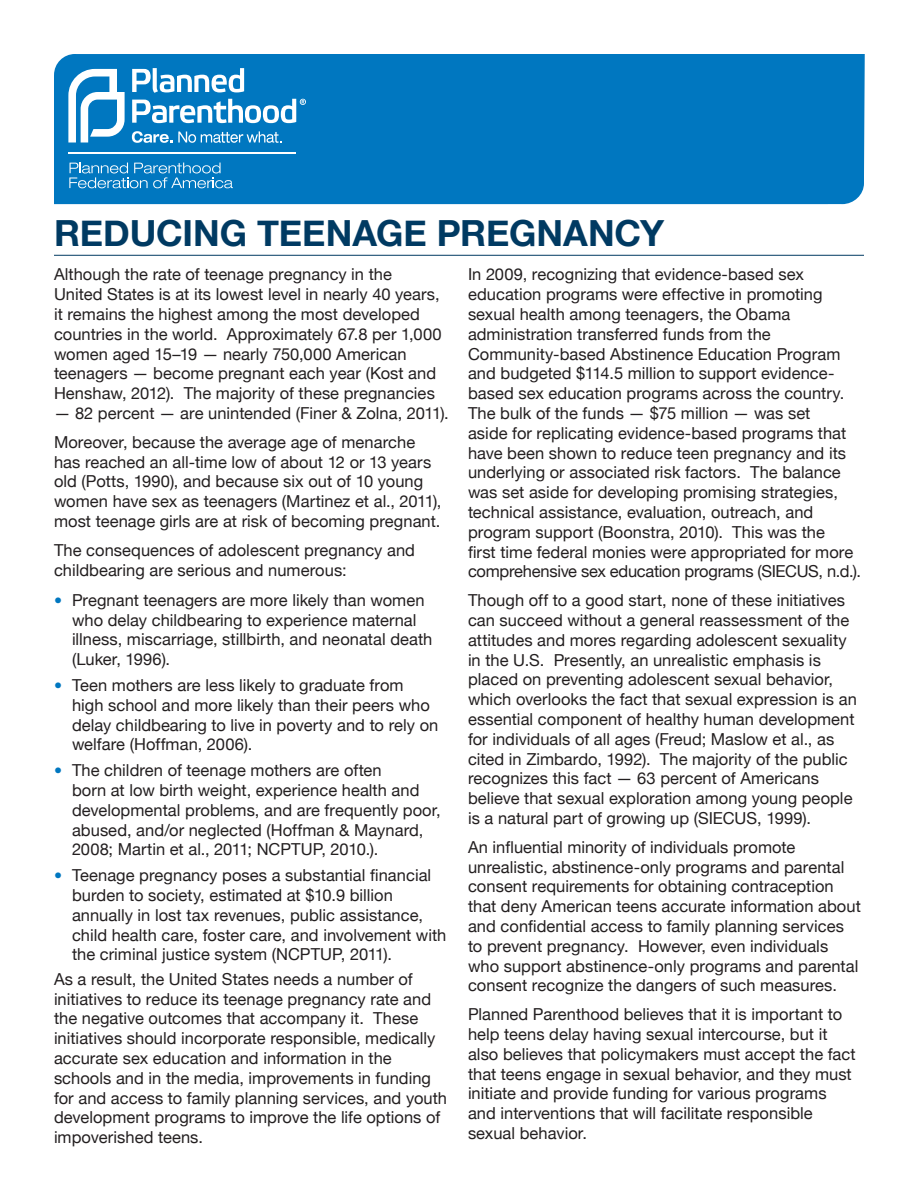
<style>
.page{position:relative;width:918px;height:1188px;background:#fff}
.page>*{position:absolute;margin:0;border:0;box-sizing:border-box;transform-origin:0 0}
.t1{font:700 36px "Helvetica Neue";letter-spacing:-.005em;color:#003a62}
.Body{font:16.5px/19.8px "Helvetica Neue";color:#231f20}
.Bullet{font:16.5px/19.8px "Helvetica Neue";color:#231f20}
.s1{font-weight:700;font-size:16.2px;color:#0077c0}
</style>
<div class="page">
<div style="left:54px;top:54px;width:811px;height:150px;background:#0077c0"></div>
<hr style="left:68px;top:152px;width:228px;height:2px;background:#fff">
<svg style="left:68px;top:69px;width:57px;height:74px"></svg>
<svg style="left:132px;top:131px;width:149px;height:12px;background:#4fa0d3"></svg>
<svg style="left:132px;top:68px;width:112px;height:25px"></svg>
<svg style="left:132px;top:99px;width:174px;height:24px"></svg>
<svg style="left:69px;top:163px;width:164px;height:25px;background:#3492cc"></svg>
<hr style="left:54px;top:255px;width:810px;height:1px;background:#003a62">
<p class="t1" style="left:54px;top:211px;width:612px">REDUCING TEENAGE PREGNANCY</p>
<p class="Body" style="left:54px;top:264px;width:389px">Although the rate of teenage pregnancy in the United States is at its lowest level in nearly 40 years, it remains the highest among the most developed countries in the world. Approximately 67.8 per 1,000 women aged 15–19 — nearly 750,000 American teenagers — become pregnant each year (Kost and Henshaw, 2012). The majority of these pregnancies</p>
<p class="Body" style="left:54px;top:403px;width:396px">— 82 percent — are unintended (Finer &amp; Zolna, 2011).</p>
<p class="Body" style="left:54px;top:432px;width:389px">Moreover, because the average age of menarche has reached an all-time low of about 12 or 13 years old (Potts, 1990), and because six out of 10 young women have sex as teenagers (Martinez et al., 2011), most teenage girls are at risk of becoming pregnant.</p>
<p class="Body" style="left:54px;top:540px;width:363px">The consequences of adolescent pregnancy and childbearing are serious and numerous:</p>
<p class="Bullet" style="left:72px;top:590px;width:362px;text-indent:-18px"><span class="s1">•</span> Pregnant teenagers are more likely than women who delay childbearing to experience maternal illness, miscarriage, stillbirth, and neonatal death (Luker, 1996).</p>
<p class="Bullet" style="left:72px;top:675px;width:368px;text-indent:-18px"><span class="s1">•</span> Teen mothers are less likely to graduate from high school and more likely than their peers who delay childbearing to live in poverty and to rely on welfare (Hoffman, 2006).</p>
<p class="Bullet" style="left:72px;top:760px;width:370px;text-indent:-18px"><span class="s1">•</span> The children of teenage mothers are often<br>born at low birth weight, experience health and developmental problems, and are frequently poor, abused, and/or neglected (Hoffman &amp; Maynard, 2008; Martin et al., 2011; NCPTUP, 2010.).</p>
<p class="Bullet" style="left:72px;top:865px;width:376px;text-indent:-18px"><span class="s1">•</span> Teenage pregnancy poses a substantial financial burden to society, estimated at $10.9 billion annually in lost tax revenues, public assistance, child health care, foster care, and involvement with the criminal justice system (NCPTUP, 2011).</p>
<p class="Body" style="left:54px;top:969px;width:395px">As a result, the United States needs a number of initiatives to reduce its teenage pregnancy rate and the negative outcomes that accompany it. These initiatives should incorporate responsible, medically accurate sex education and information in the schools and in the media, improvements in funding for and access to family planning services, and youth development programs to improve the life options of impoverished teens.</p>
<p class="Body" style="left:468px;top:264px;width:395px">In 2009, recognizing that evidence-based sex education programs were effective in promoting sexual health among teenagers, the Obama administration transferred funds from the Community-based Abstinence Education Program and budgeted $114.5 million to support evidence&shy;based sex education programs across the country.<br>The bulk of the funds — $75 million — was set<br>aside for replicating evidence-based programs that have been shown to reduce teen pregnancy and its underlying or associated risk factors. The balance was set aside for developing promising strategies, technical assistance, evaluation, outreach, and program support (Boonstra, 2010). This was the<br>first time federal monies were appropriated for more comprehensive sex education programs (SIECUS, n.d.).</p>
<p class="Body" style="left:468px;top:590px;width:390px">Though off to a good start, none of these initiatives can succeed without a general reassessment of the attitudes and mores regarding adolescent sexuality in the U.S. Presently, an unrealistic emphasis is placed on preventing adolescent sexual behavior, which overlooks the fact that sexual expression is an essential component of healthy human development for individuals of all ages (Freud; Maslow et al., as cited in Zimbardo, 1992). The majority of the public recognizes this fact — 63 percent of Americans believe that sexual exploration among young people is a natural part of growing up (SIECUS, 1999).</p>
<p class="Body" style="left:468px;top:837px;width:394px">An influential minority of individuals promote unrealistic, abstinence-only programs and parental consent requirements for obtaining contraception that deny American teens accurate information about and confidential access to family planning services to prevent pregnancy. However, even individuals who support abstinence-only programs and parental consent recognize the dangers of such measures.</p>
<p class="Body" style="left:468px;top:1004px;width:389px">Planned Parenthood believes that it is important to help teens delay having sexual intercourse, but it also believes that policymakers must accept the fact that teens engage in sexual behavior, and they must initiate and provide funding for various programs and interventions that will facilitate responsible sexual behavior.</p>
</div>
